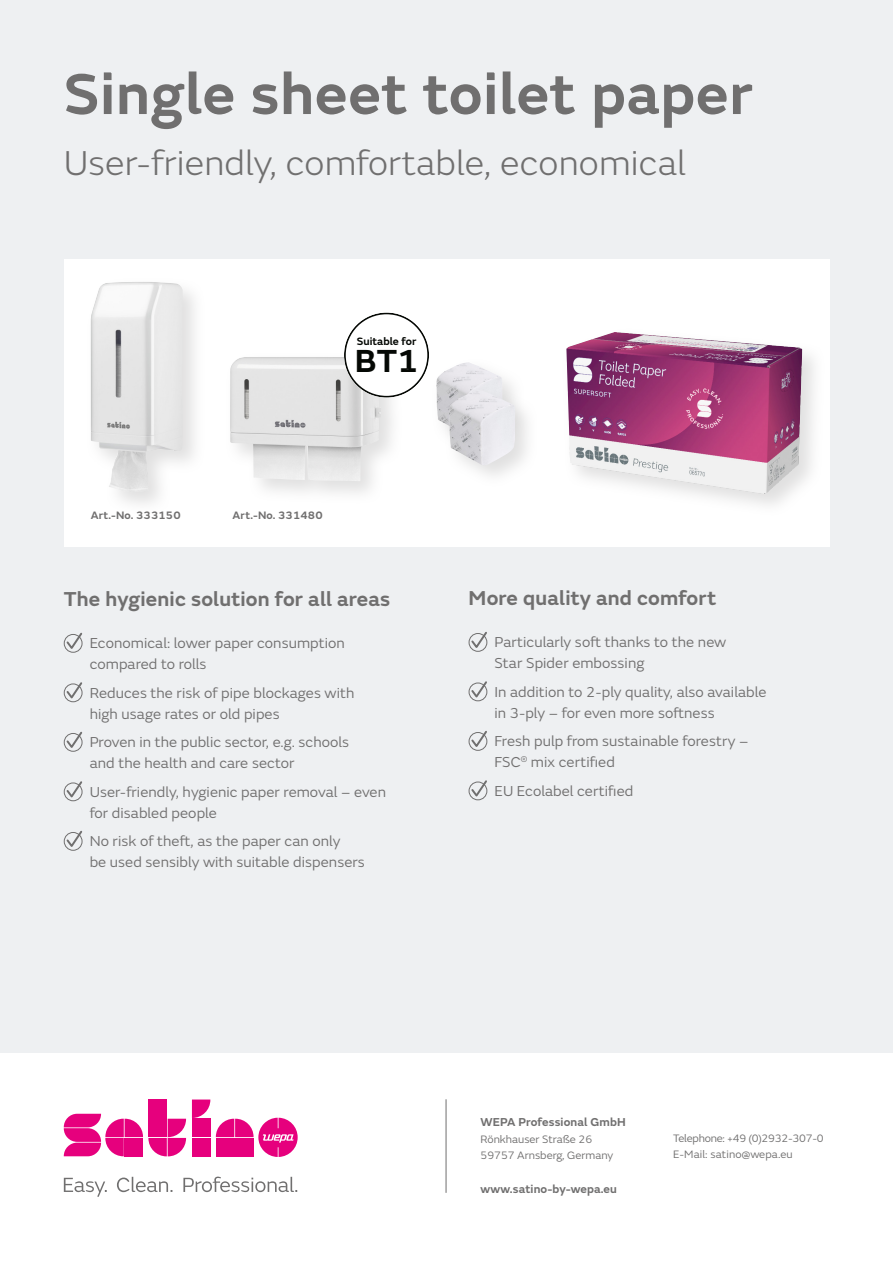
<style>
.page{position:relative;width:893px;height:1263px;background:#fff}
.page>*{position:absolute;margin:0;border:0;box-sizing:border-box;transform-origin:0 0}
.t1{font:600 60px "FS Emeric";letter-spacing:.015em;color:#706f6f}
.t2{font:300 36px "FS Emeric";letter-spacing:.005em;color:#706f6f}
.t3{font:600 33.3px "FS Emeric";color:#050804}
.t4{font:600 21px "FS Emeric";letter-spacing:.01em;color:#706f6f}
.t5{font:15px/21px "FS Emeric";letter-spacing:.005em;color:#706f6f}
.t6{font:600 12px "FS Emeric";letter-spacing:.01em;color:#706f6f}
.t7{font:11.25px/16.5px "FS Emeric";letter-spacing:-.02em;color:#706f6f}
.t8{font:11.25px/16.5px "FS Emeric";color:#706f6f}
.t9{font:600 11.25px "FS Emeric";letter-spacing:.01em;color:#706f6f}
.t10{font:600 11.1px "FS Emeric";color:#050804}
</style>
<div class="page">
<div style="left:0;top:0;width:893px;height:1052px;background:#eef0f2"></div>
<hr style="left:446px;top:1099px;width:1px;height:94px;background:#706f6f">
<div style="left:148px;top:1099px;width:19px;height:19px;background:#e6007d"></div>
<div style="left:192px;top:1138px;width:18px;height:18px;background:#e6007d"></div>
<svg style="left:64px;top:1114px;width:122px;height:42px"></svg>
<div style="left:192px;top:1119px;width:18px;height:18px;background:#e6007d"></div>
<svg style="left:216px;top:1118px;width:82px;height:39px"></svg>
<svg style="left:192px;top:1099px;width:18px;height:19px"></svg>
<div style="left:235px;top:1138px;width:19px;height:18px;background:#e6007d"></div>
<svg style="left:64px;top:1176px;width:233px;height:21px"></svg>
<div style="left:64px;top:259px;width:765px;height:287px;background:#fff"></div>
<img style="left:436px;top:362px;width:67px;height:61px">
<div style="left:444px;top:386px;width:94px;height:102px;background:#b3b2b2;opacity:.4"></div>
<img style="left:449px;top:390px;width:66px;height:75px">
<div style="left:86px;top:277px;width:120px;height:238px;background:#b3b2b2;opacity:.4"></div>
<img style="left:91px;top:282px;width:92px;height:210px">
<div style="left:225px;top:352px;width:179px;height:152px;background:#b3b2b2;opacity:.4"></div>
<img style="left:230px;top:357px;width:151px;height:124px">
<div style="left:562px;top:327px;width:263px;height:189px;background:#b3b2b2;opacity:.4"></div>
<img style="left:566px;top:332px;width:236px;height:162px">
<div style="left:64px;top:634px;width:19px;height:19px;border:1px solid #706f6f;border-radius:50%"></div>
<svg style="left:65px;top:632px;width:18px;height:19px"></svg>
<div style="left:64px;top:683px;width:19px;height:19px;border:1px solid #706f6f;border-radius:50%"></div>
<svg style="left:65px;top:682px;width:18px;height:19px"></svg>
<div style="left:64px;top:733px;width:19px;height:19px;border:1px solid #706f6f;border-radius:50%"></div>
<svg style="left:65px;top:731px;width:18px;height:19px"></svg>
<div style="left:64px;top:782px;width:19px;height:19px;border:1px solid #706f6f;border-radius:50%"></div>
<svg style="left:65px;top:781px;width:18px;height:19px"></svg>
<div style="left:64px;top:832px;width:19px;height:19px;border:1px solid #706f6f;border-radius:50%"></div>
<svg style="left:65px;top:830px;width:18px;height:19px"></svg>
<div style="left:469px;top:633px;width:18px;height:19px;border:1px solid #706f6f;border-radius:50%"></div>
<svg style="left:470px;top:632px;width:18px;height:18px"></svg>
<div style="left:469px;top:682px;width:18px;height:19px;border:1px solid #706f6f;border-radius:50%"></div>
<svg style="left:470px;top:681px;width:18px;height:19px"></svg>
<div style="left:469px;top:732px;width:18px;height:19px;border:1px solid #706f6f;border-radius:50%"></div>
<svg style="left:470px;top:731px;width:18px;height:18px"></svg>
<div style="left:469px;top:781px;width:18px;height:19px;border:1px solid #706f6f;border-radius:50%"></div>
<svg style="left:470px;top:780px;width:18px;height:19px"></svg>
<div style="left:344px;top:313px;width:85px;height:85px;background:#fff;border-radius:50%"></div>
<div style="left:344px;top:313px;width:85px;height:85px;border:2px solid #050804;border-radius:50%"></div>
<h1 class="t1" style="left:64px;top:48px;width:690px">Single sheet toilet paper</h1>
<h2 class="t2" style="left:64px;top:139px;width:623px">User-friendly, comfortable, economical</h2>
<p class="t10" style="left:357px;top:333px;width:61px">Suitable for</p>
<h3 class="t3" style="left:355px;top:335px;width:65px">BT1</h3>
<p class="t9" style="left:91px;top:507px;width:92px">Art.-No. 333150</p>
<p class="t9" style="left:233px;top:507px;width:92px">Art.-No. 331480</p>
<h3 class="t4" style="left:64px;top:583px;width:328px">The hygienic solution for all areas</h3>
<p class="t5" style="left:90px;top:632px;width:257px">Economical: lower paper consumption compared to rolls</p>
<p class="t5" style="left:90px;top:681px;width:266px">Reduces the risk of pipe blockages with high usage rates or old pipes</p>
<p class="t5" style="left:90px;top:731px;width:261px">Proven in the public sector, e.g. schools and the health and care sector</p>
<p class="t5" style="left:90px;top:780px;width:298px">User-friendly, hygienic paper removal – even for disabled people</p>
<p class="t5" style="left:90px;top:830px;width:276px">No risk of theft, as the paper can only<br>be used sensibly with suitable dispensers</p>
<h3 class="t4" style="left:469px;top:582px;width:249px">More quality and comfort</h3>
<p class="t5" style="left:494px;top:631px;width:233px">Particularly soft thanks to the new<br>Star Spider embossing</p>
<p class="t5" style="left:494px;top:680px;width:273px">In addition to 2-ply quality, also available in 3-ply – for even more softness</p>
<p class="t5" style="left:494px;top:730px;width:255px">Fresh pulp from sustainable forestry –<br>FSC<sup>®</sup> mix certified</p>
<p class="t5" style="left:494px;top:779px;width:140px">EU Ecolabel certified</p>
<p class="t6" style="left:480px;top:1113px;width:147px">WEPA Professional GmbH</p>
<p class="t8" style="left:480px;top:1130px;width:134px">Rönkhauser Straße 26<br>59757 Arnsberg, Germany</p>
<p class="t6" style="left:480px;top:1179px;width:138px">www.satino-by-wepa.eu</p>
<p class="t7" style="left:673px;top:1129px;width:152px">Telephone: +49 (0)2932-307-0<br>E-Mail: satino@wepa.eu</p>
</div>
